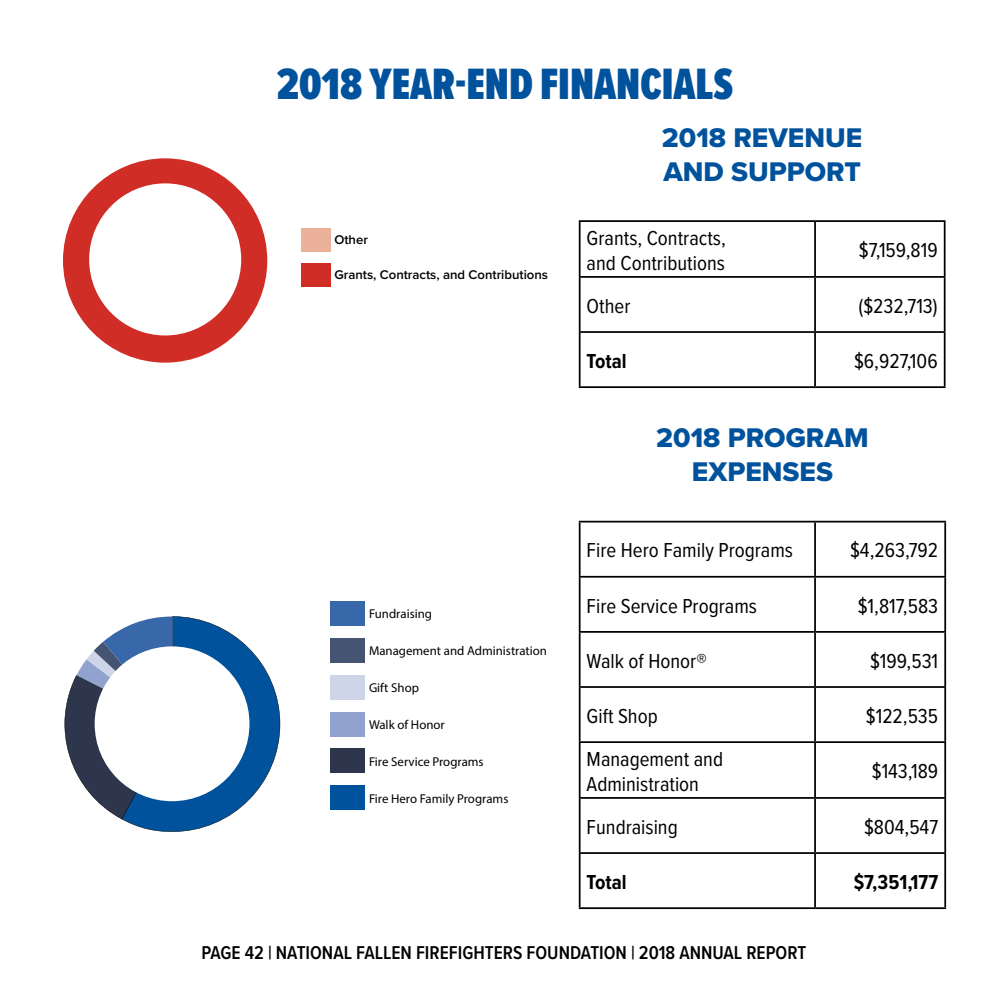
<style>
.page{position:relative;width:1008px;height:1008px;background:#fff}
.page>*{position:absolute;margin:0;border:0;box-sizing:border-box;transform-origin:0 0}
.Page_Title{font:900 45.5px "Proxima Nova Ex Cn";color:#00529c}
.Table_Headers{font:28px/33.6px "Proxima Nova Extrabld";color:#00529c}
.Table_Text{font:21px/25.2px "Proxima Nova Cond";color:#000}
.Table_Text-2{font:700 21px "Proxima Nova Cond";color:#000}
.t1{font:600 19.25px "Proxima Nova Cond";color:#000}
.t2{font:600 13.12px "Proxima Nova";color:#000}
.t3{font:12.78px "Myriad Pro";color:#000}
</style>
<div class="page">
<hr style="left:579px;top:222px;width:2px;height:54px;background:#000">
<hr style="left:814px;top:222px;width:2px;height:54px;background:#000">
<hr style="left:944px;top:222px;width:2px;height:54px;background:#000">
<hr style="left:579px;top:276px;width:236px;height:2px;background:#000">
<hr style="left:579px;top:278px;width:2px;height:53px;background:#000">
<hr style="left:815px;top:276px;width:131px;height:2px;background:#000">
<hr style="left:814px;top:278px;width:2px;height:53px;background:#000">
<hr style="left:944px;top:278px;width:2px;height:53px;background:#000">
<hr style="left:579px;top:331px;width:236px;height:2px;background:#000">
<hr style="left:579px;top:333px;width:2px;height:53px;background:#000">
<hr style="left:815px;top:331px;width:131px;height:2px;background:#000">
<hr style="left:814px;top:333px;width:2px;height:53px;background:#000">
<hr style="left:944px;top:333px;width:2px;height:53px;background:#000">
<hr style="left:579px;top:386px;width:236px;height:2px;background:#000">
<hr style="left:815px;top:386px;width:131px;height:2px;background:#000">
<hr style="left:579px;top:220px;width:236px;height:2px;background:#000">
<hr style="left:815px;top:220px;width:131px;height:2px;background:#000">
<hr style="left:579px;top:523px;width:2px;height:53px;background:#000">
<hr style="left:814px;top:523px;width:2px;height:53px;background:#000">
<hr style="left:944px;top:523px;width:2px;height:53px;background:#000">
<hr style="left:579px;top:576px;width:236px;height:2px;background:#000">
<hr style="left:579px;top:578px;width:2px;height:53px;background:#000">
<hr style="left:815px;top:576px;width:131px;height:2px;background:#000">
<hr style="left:814px;top:578px;width:2px;height:53px;background:#000">
<hr style="left:944px;top:578px;width:2px;height:53px;background:#000">
<hr style="left:579px;top:631px;width:236px;height:2px;background:#000">
<hr style="left:579px;top:633px;width:2px;height:53px;background:#000">
<hr style="left:815px;top:631px;width:131px;height:2px;background:#000">
<hr style="left:814px;top:633px;width:2px;height:53px;background:#000">
<hr style="left:944px;top:633px;width:2px;height:53px;background:#000">
<hr style="left:579px;top:686px;width:236px;height:2px;background:#000">
<hr style="left:579px;top:688px;width:2px;height:53px;background:#000">
<hr style="left:815px;top:686px;width:131px;height:2px;background:#000">
<hr style="left:814px;top:688px;width:2px;height:53px;background:#000">
<hr style="left:944px;top:688px;width:2px;height:53px;background:#000">
<hr style="left:579px;top:741px;width:236px;height:2px;background:#000">
<hr style="left:579px;top:743px;width:2px;height:54px;background:#000">
<hr style="left:815px;top:741px;width:131px;height:2px;background:#000">
<hr style="left:814px;top:743px;width:2px;height:54px;background:#000">
<hr style="left:944px;top:743px;width:2px;height:54px;background:#000">
<hr style="left:579px;top:797px;width:236px;height:2px;background:#000">
<hr style="left:579px;top:799px;width:2px;height:53px;background:#000">
<hr style="left:815px;top:797px;width:131px;height:2px;background:#000">
<hr style="left:814px;top:799px;width:2px;height:53px;background:#000">
<hr style="left:944px;top:799px;width:2px;height:53px;background:#000">
<hr style="left:579px;top:852px;width:236px;height:2px;background:#000">
<hr style="left:579px;top:854px;width:2px;height:53px;background:#000">
<hr style="left:815px;top:852px;width:131px;height:2px;background:#000">
<hr style="left:814px;top:854px;width:2px;height:53px;background:#000">
<hr style="left:944px;top:854px;width:2px;height:53px;background:#000">
<hr style="left:579px;top:907px;width:236px;height:2px;background:#000">
<hr style="left:815px;top:907px;width:131px;height:2px;background:#000">
<hr style="left:579px;top:521px;width:236px;height:2px;background:#000">
<hr style="left:815px;top:521px;width:131px;height:2px;background:#000">
<div style="left:330px;top:786px;width:35px;height:24px;background:#00529c"></div>
<div style="left:330px;top:749px;width:35px;height:24px;background:#2d364d"></div>
<div style="left:330px;top:712px;width:35px;height:24px;background:#91a2ce"></div>
<div style="left:330px;top:675px;width:35px;height:24px;background:#cfd5e9"></div>
<div style="left:330px;top:638px;width:35px;height:25px;background:#465474"></div>
<div style="left:330px;top:601px;width:35px;height:25px;background:#3968aa"></div>
<svg style="left:64px;top:616px;width:216px;height:216px"></svg>
<div style="left:95px;top:646px;width:154px;height:155px;background:#fff;border-radius:50%"></div>
<div style="left:301px;top:263px;width:30px;height:24px;background:#d12d27"></div>
<div style="left:63px;top:158px;width:204px;height:205px;background:#d12d27;border-radius:102px"></div>
<div style="left:301px;top:228px;width:30px;height:24px;background:#ebb19a"></div>
<div style="left:89px;top:183px;width:152px;height:152px;background:#fff;border-radius:50%"></div>
<p class="Page_Title" style="left:277px;top:51px;width:458px">2018 YEAR-END FINANCIALS</p>
<p class="Table_Headers" style="left:662px;top:120px;width:202px">2018 REVENUE<br>AND SUPPORT</p>
<p class="t2" style="left:334px;top:230px;width:35px">Other</p>
<p class="t2" style="left:334px;top:265px;width:215px">Grants, Contracts, and Contributions</p>
<p class="t3" style="left:369px;top:606px;width:65px">Fundraising</p>
<p class="t3" style="left:369px;top:643px;width:180px">Management and Administration</p>
<p class="t3" style="left:369px;top:680px;width:52px">Gift Shop</p>
<p class="t3" style="left:369px;top:717px;width:77px">Walk of Honor</p>
<p class="t3" style="left:369px;top:754px;width:116px">Fire Service Programs</p>
<p class="t3" style="left:369px;top:790px;width:141px">Fire Hero Family Programs</p>
<p class="Table_Text" style="left:587px;top:224px;width:141px">Grants, Contracts, and Contributions</p>
<p class="Table_Text" style="left:859px;top:237px;width:80px">$7,159,819</p>
<p class="Table_Text" style="left:587px;top:292px;width:45px">Other</p>
<p class="Table_Text" style="left:859px;top:292px;width:81px">($232,713)</p>
<p class="Table_Text-2" style="left:587px;top:345px;width:41px">Total</p>
<p class="Table_Text" style="left:854px;top:347px;width:85px">$6,927,106</p>
<p class="Table_Headers" style="left:656px;top:421px;width:214px;text-align:center">2018 PROGRAM<br>EXPENSES</p>
<p class="Table_Text" style="left:587px;top:537px;width:208px">Fire Hero Family Programs</p>
<p class="Table_Text" style="left:850px;top:537px;width:90px">$4,263,792</p>
<p class="Table_Text" style="left:587px;top:592px;width:172px">Fire Service Programs</p>
<p class="Table_Text" style="left:858px;top:592px;width:82px">$1,817,583</p>
<p class="Table_Text" style="left:587px;top:647px;width:122px">Walk of Honor®</p>
<p class="Table_Text" style="left:870px;top:647px;width:70px">$199,531</p>
<p class="Table_Text" style="left:587px;top:702px;width:73px">Gift Shop</p>
<p class="Table_Text" style="left:866px;top:702px;width:74px">$122,535</p>
<p class="Table_Text" style="left:587px;top:745px;width:138px">Management and<br>Administration</p>
<p class="Table_Text" style="left:872px;top:758px;width:68px">$143,189</p>
<p class="Table_Text" style="left:587px;top:813px;width:93px">Fundraising</p>
<p class="Table_Text" style="left:864px;top:813px;width:76px">$804,547</p>
<p class="Table_Text-2" style="left:587px;top:866px;width:41px">Total</p>
<p class="Table_Text-2" style="left:854px;top:866px;width:86px">$7,351,177</p>
<p class="t1" style="left:202px;top:939px;width:606px">PAGE 42 | NATIONAL FALLEN FIREFIGHTERS FOUNDATION | 2018 ANNUAL REPORT</p>
</div>
